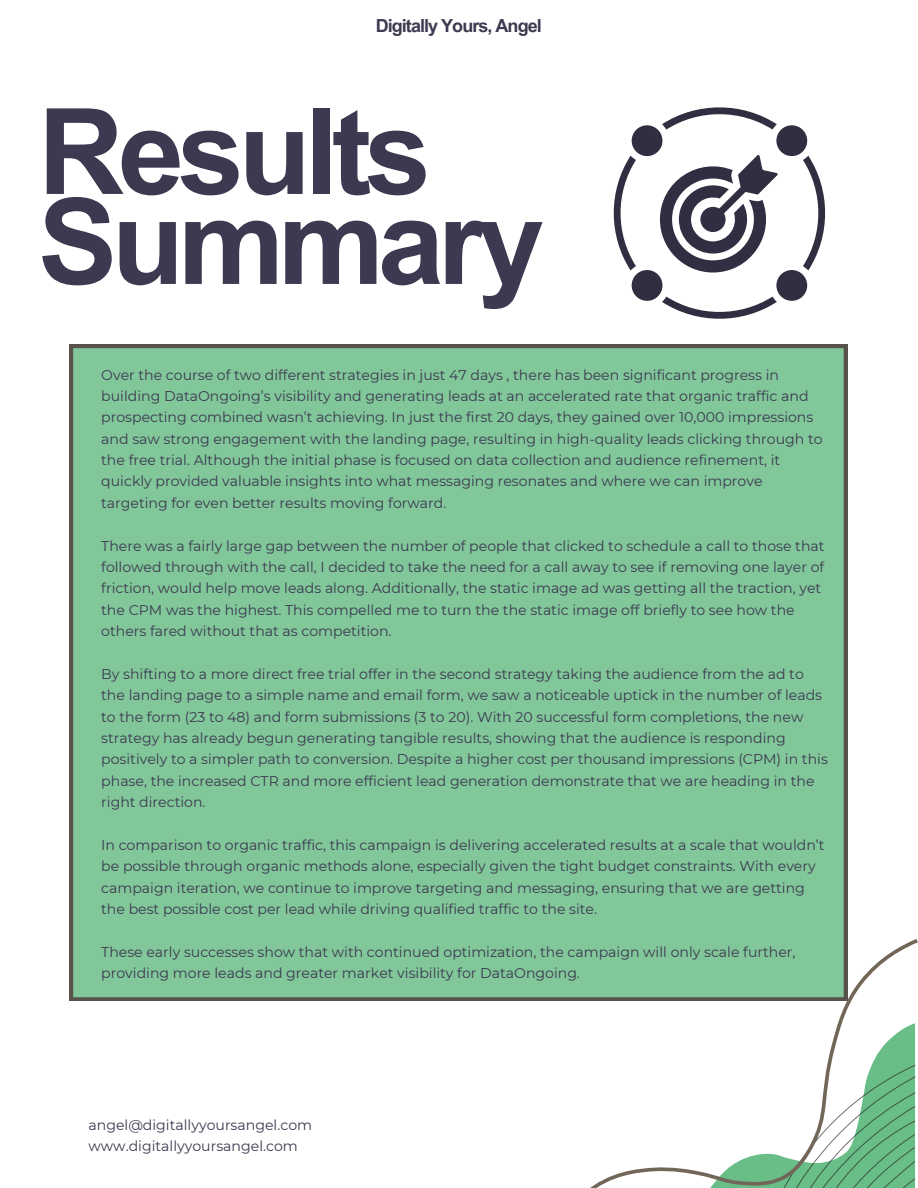
<style>
.page{position:relative;width:918px;height:1188px;background:#fff}
.page>*{position:absolute;margin:0;border:0;box-sizing:border-box;transform-origin:0 0}
.t1{font:700 119.4px/90px "Arial MT Pro";letter-spacing:-.055em;color:#3c3950}
.t2{font:700 18px "Arial MT Pro";letter-spacing:-.055em;color:#3c3950}
.t3{font:14.1px/21.3px "Montserrat";color:#3c3950}
</style>
<div class="page">
<div style="left:70px;top:345px;width:777px;height:656px;background:#81c79a"></div>
<svg style="left:575px;top:939px;width:343px;height:249px"></svg>
<svg style="left:613px;top:107px;width:213px;height:212px"></svg>
<p class="t2" style="left:376px;top:19px;width:168px">Digitally Yours, Angel</p>
<p class="t1" style="left:38px;top:122px;width:508px">Results<br>Summary</p>
<h2 class="t3" style="left:101px;top:364px;width:723px">Over the course of two different strategies in just 47 days , there has been significant progress in building DataOngoing’s visibility and generating leads at an accelerated rate that organic traffic and prospecting combined wasn’t achieving. In just the first 20 days, they gained over 10,000 impressions and saw strong engagement with the landing page, resulting in high-quality leads clicking through to the free trial. Although the initial phase is focused on data collection and audience refinement, it quickly provided valuable insights into what messaging resonates and where we can improve targeting for even better results moving forward.</h2>
<h1 class="t3" style="left:101px;top:535px;width:725px">There was a fairly large gap between the number of people that clicked to schedule a call to those that followed through with the call, I decided to take the need for a call away to see if removing one layer of friction, would help move leads along. Additionally, the static image ad was getting all the traction, yet the CPM was the highest. This compelled me to turn the the static image off briefly to see how the others fared without that as competition.</h1>
<p class="t3" style="left:101px;top:663px;width:728px">By shifting to a more direct free trial offer in the second strategy taking the audience from the ad to the landing page to a simple name and email form, we saw a noticeable uptick in the number of leads to the form (23 to 48) and form submissions (3 to 20). With 20 successful form completions, the new strategy has already begun generating tangible results, showing that the audience is responding positively to a simpler path to conversion. Despite a higher cost per thousand impressions (CPM) in this phase, the increased CTR and more efficient lead generation demonstrate that we are heading in the right direction.</p>
<p class="t3" style="left:101px;top:834px;width:725px">In comparison to organic traffic, this campaign is delivering accelerated results at a scale that wouldn’t be possible through organic methods alone, especially given the tight budget constraints. With every campaign iteration, we continue to improve targeting and messaging, ensuring that we are getting the best possible cost per lead while driving qualified traffic to the site.</p>
<p class="t3" style="left:101px;top:941px;width:696px">These early successes show that with continued optimization, the campaign will only scale further, providing more leads and greater market visibility for DataOngoing.</p>
<p class="t3" style="left:88px;top:1114px;width:225px">angel@digitallyyoursangel.com</p>
<p class="t3" style="left:88px;top:1135px;width:211px">www.digitallyyoursangel.com</p>
</div>
